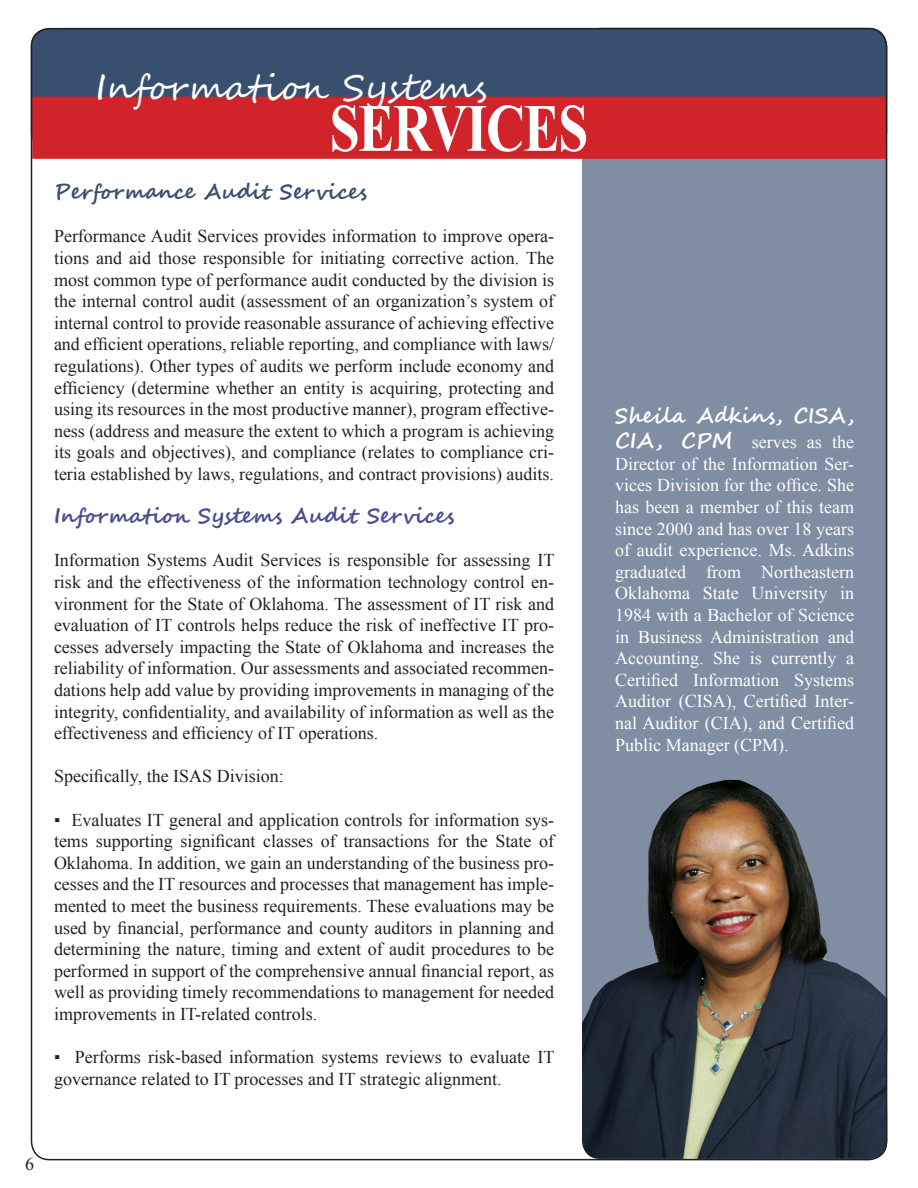
<style>
.page{position:relative;width:918px;height:1188px;background:#fff}
.page>*{position:absolute;margin:0;border:0;box-sizing:border-box;transform-origin:0 0}
.t1{font:700 67.5px "Times New Roman";letter-spacing:-.025em;color:#fff;scale:.8 1}
.t2{font:36px "Segoe Script";color:#fff}
.t3{font:700 21px "Segoe Script";color:#4d4d8e}
.t4{font:700 21px "Segoe Script";color:#384f6f}
.t5{font:700 21px "Segoe Script";color:#fff}
.t6{font:18px/21.6px "Times New Roman";color:#231f20;text-align:justify}
.t7{font:18px/21.6px "Times New Roman";color:#fff;text-align:justify}
.s1{font-family:"Segoe Script";font-weight:700;font-size:21px}
</style>
<div class="page">
<div style="left:583px;top:28px;width:303px;height:1130px;background:#7f8ea2;border-radius:18px"></div>
<img style="left:582px;top:780px;width:305px;height:379px">
<div style="left:32px;top:29px;width:854px;height:121px;background:#384f6f;border-radius:18px"></div>
<div style="left:32px;top:97px;width:854px;height:62px;background:#d1232a;border:2px solid #d1232a"></div>
<p class="t2" style="left:96px;top:58px;width:393px">Information Systems</p>
<p class="t1" style="left:330px;top:82px;width:325px">SERVICES</p>
<p class="t4" style="left:54px;top:175px;width:315px">Performance Audit Services</p>
<p class="t6" style="left:54px;top:225px;width:502px">Performance Audit Services provides information to improve opera&shy;tions and aid those responsible for initiating corrective action. The most common type of performance audit conducted by the division is the internal control audit (assessment of an organization’s system of internal control to provide reasonable assurance of achieving effective and efficient operations, reliable reporting, and compliance with laws/ regulations). Other types of audits we perform include economy and efficiency (determine whether an entity is acquiring, protecting and using its resources in the most productive manner), program effective&shy;ness (address and measure the extent to which a program is achieving its goals and objectives), and compliance (relates to compliance cri&shy;teria established by laws, regulations, and contract provisions) audits.</p>
<p class="t3" style="left:54px;top:499px;width:402px">Information Systems Audit Services</p>
<p class="t6" style="left:54px;top:549px;width:502px">Information Systems Audit Services is responsible for assessing IT risk and the effectiveness of the information technology control en&shy;vironment for the State of Oklahoma. The assessment of IT risk and evaluation of IT controls helps reduce the risk of ineffective IT pro&shy;cesses adversely impacting the State of Oklahoma and increases the reliability of information. Our assessments and associated recommen&shy;dations help add value by providing improvements in managing of the integrity, confidentiality, and availability of information as well as the effectiveness and efficiency of IT operations.</p>
<p class="t6" style="left:54px;top:765px;width:231px">Specifically, the ISAS Division:</p>
<p class="t6" style="left:54px;top:808px;width:502px">▪ Evaluates IT general and application controls for information sys&shy;tems supporting significant classes of transactions for the State of Oklahoma. In addition, we gain an understanding of the business pro&shy;cesses and the IT resources and processes that management has imple&shy;mented to meet the business requirements. These evaluations may be used by financial, performance and county auditors in planning and determining the nature, timing and extent of audit procedures to be performed in support of the comprehensive annual financial report, as well as providing timely recommendations to management for needed improvements in IT-related controls.</p>
<p class="t6" style="left:54px;top:1046px;width:502px">▪ Performs risk-based information systems reviews to evaluate IT governance related to IT processes and IT strategic alignment.</p>
<p class="t6" style="left:25px;top:1152px;width:10px">6</p>
<p class="t5" style="left:615px;top:399px;width:240px">Sheila Adkins, CISA,</p>
<p class="t7" style="left:615px;top:431px;width:240px"><span class="s1">CIA, CPM</span> serves as the Director of the Information Ser&shy;vices Division for the office. She has been a member of this team since 2000 and has over 18 years of audit experience. Ms. Adkins graduated from Northeastern Oklahoma State University in 1984 with a Bachelor of Science in Business Administration and Accounting. She is currently a Certified Information Systems Auditor (CISA), Certified Inter&shy;nal Auditor (CIA), and Certified Public Manager (CPM).</p>
</div>
